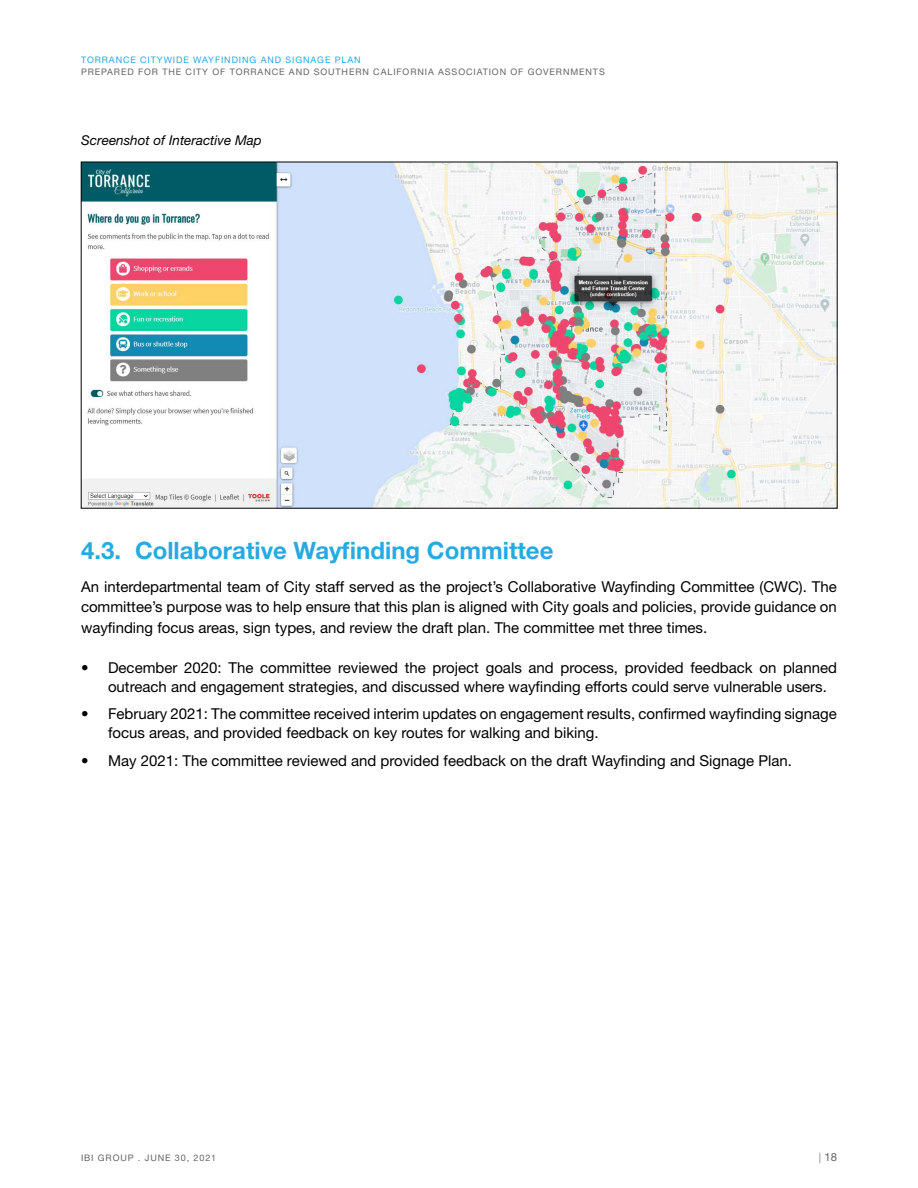
<style>
.page{position:relative;width:918px;height:1188px;background:#fff}
.page>*{position:absolute;margin:0;border:0;box-sizing:border-box;transform-origin:0 0}
.t1{font:700 24px "Helvetica Neue LT Std";color:#25aae2}
.t2{font:15px/19.5px "Helvetica Neue LT Std";color:#000}
.t3{font:italic 13.5px "Helvetica Neue LT Std";color:#000}
.t4{font:11.25px "Helvetica Neue LT Std";color:#636466}
.t5{font:9px "Helvetica Neue LT Std";letter-spacing:.1em;color:#636466}
.t6{font:9px "Helvetica Neue LT Std";letter-spacing:.1em;color:#25aae2}
.s1{font-weight:300;font-size:10.5px}
</style>
<div class="page">
<img style="left:83px;top:164px;width:752px;height:342px">
<p class="t6" style="left:81px;top:55px;width:281px">TORRANCE CITYWIDE WAYFINDING AND SIGNAGE PLAN</p>
<p class="t5" style="left:81px;top:67px;width:525px">PREPARED FOR THE CITY OF TORRANCE AND SOUTHERN CALIFORNIA ASSOCIATION OF GOVERNMENTS</p>
<p class="t3" style="left:81px;top:132px;width:182px">Screenshot of Interactive Map</p>
<p class="t1" style="left:81px;top:536px;width:474px">4.3. Collaborative Wayfinding Committee</p>
<p class="t2" style="left:81px;top:577px;width:757px">An interdepartmental team of City staff served as the project’s Collaborative Wayfinding Committee (CWC). The committee’s purpose was to help ensure that this plan is aligned with City goals and policies, provide guidance on</p>
<p class="t2" style="left:81px;top:618px;width:628px">wayfinding focus areas, sign types, and review the draft plan. The committee met three times.</p>
<p class="t2" style="left:108px;top:658px;width:730px;text-indent:-27px">• December 2020: The committee reviewed the project goals and process, provided feedback on planned outreach and engagement strategies, and discussed where wayfinding efforts could serve vulnerable users.</p>
<p class="t2" style="left:108px;top:703px;width:730px;text-indent:-27px">• February 2021: The committee received interim updates on engagement results, confirmed wayfinding signage focus areas, and provided feedback on key routes for walking and biking.</p>
<p class="t2" style="left:81px;top:751px;width:713px">• May 2021: The committee reviewed and provided feedback on the draft Wayfinding and Signage Plan.</p>
<p class="t5" style="left:81px;top:1152px;width:137px">IBI GROUP . JUNE 30, 2021</p>
<p class="t4" style="left:819px;top:1150px;width:20px"><span class="s1">|</span> 18</p>
</div>
